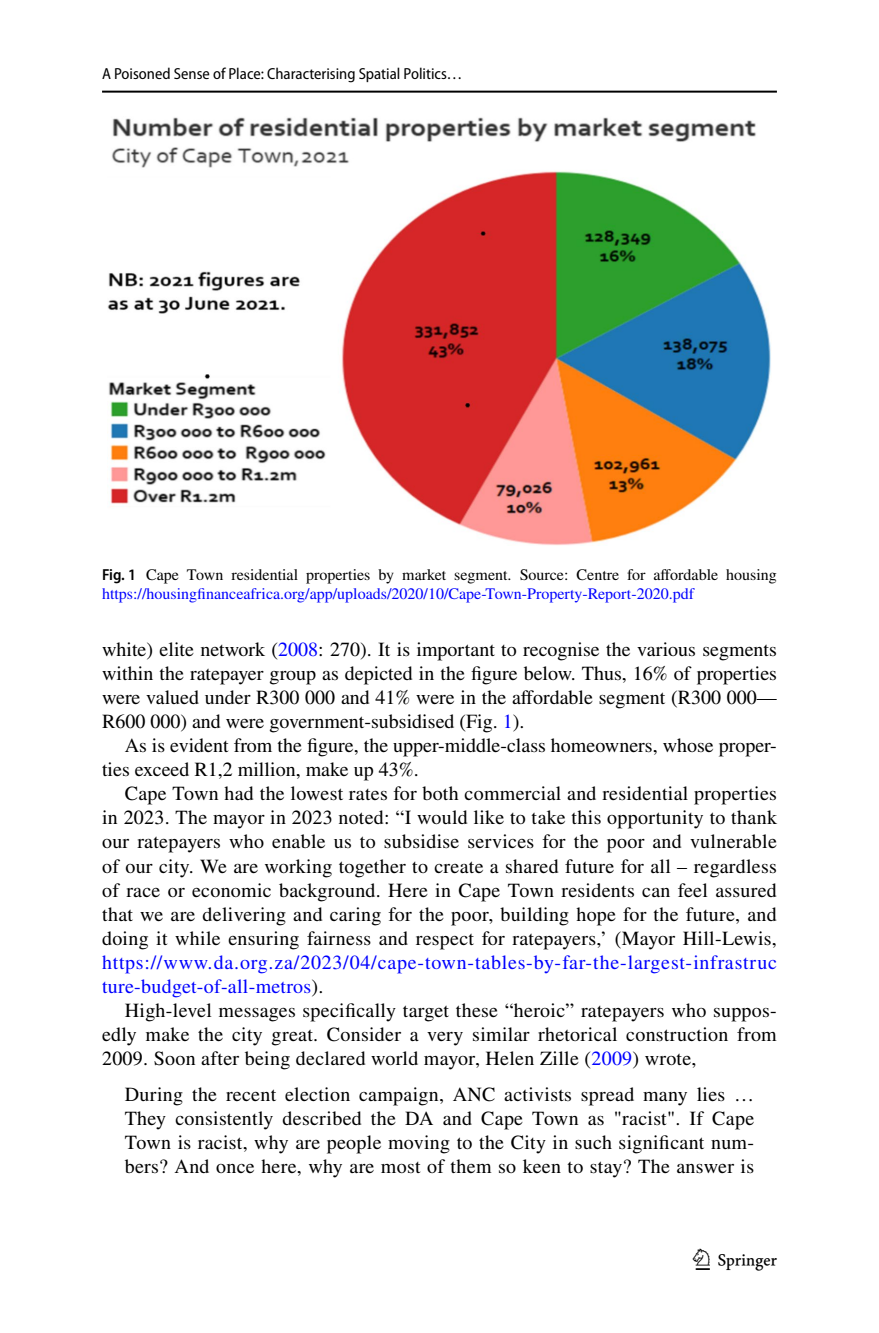
<style>
.page{position:relative;width:879px;height:1333px;background:#fff}
.page>*{position:absolute;margin:0;border:0;box-sizing:border-box;transform-origin:0 0}
.t1{font:30px "Springnew Regular 3";color:#000}
.t2{font:20px/24px "STIX";color:#000;text-align:justify}
.t3{font:20px/24px "STIX";letter-spacing:.035em;color:#00f}
.t4{font:16px/19px "STIX";color:#00f}
.t5{font:16px "Myriad Pro Semi Cn 3";color:#000}
.s1{font-family:"Myriad Pro";font-weight:600;font-stretch:semi-condensed;color:#000}
.s2{color:#000}
.s3{color:#00f}
</style>
<div class="page">
<hr style="left:102px;top:91px;width:675px;height:2px;background:#000">
<img style="left:108px;top:117px;width:663px;height:428px">
<p class="t5" style="left:102px;top:65px;width:362px">A Poisoned Sense of Place: Characterising Spatial Politics…</p>
<p class="t4" style="left:102px;top:566px;width:676px"><span class="s1">Fig. 1</span> <span class="s2">Cape Town residential properties by market segment. Source: Centre for affordable housing </span>https://housingfinanceafrica.org/app/uploads/2020/10/Cape-Town-Property-Report-2020.pdf</p>
<p class="t2" style="left:102px;top:639px;width:676px">white) elite network (<span class="s3">2008</span>: 270). It is important to recognise the various segments within the ratepayer group as depicted in the figure below. Thus, 16% of properties were valued under R300 000 and 41% were in the affordable segment (R300 000— R600 000) and were government-subsidised (Fig. <span class="s3">1</span>).</p>
<p class="t2" style="left:102px;top:735px;width:676px;text-indent:23px">As is evident from the figure, the upper-middle-class homeowners, whose proper&shy;ties exceed R1,2 million, make up 43%.</p>
<p class="t2" style="left:102px;top:783px;width:676px;text-indent:23px">Cape Town had the lowest rates for both commercial and residential properties in 2023. The mayor in 2023 noted: “I would like to take this opportunity to thank our ratepayers who enable us to subsidise services for the poor and vulnerable of our city. We are working together to create a shared future for all – regardless of race or economic background. Here in Cape Town residents can feel assured that we are delivering and caring for the poor, building hope for the future, and doing it while ensuring fairness and respect for ratepayers,’ (Mayor Hill-Lewis,</p>
<p class="t3" style="left:102px;top:951px;width:676px">https://www.da.org.za/2023/04/cape-town-tables-by-far-the-largest-infrastruc ture-budget-of-all-metros<span class="s2">).</span></p>
<p class="t2" style="left:102px;top:999px;width:676px;text-indent:23px">High-level messages specifically target these “heroic” ratepayers who suppos&shy;edly make the city great. Consider a very similar rhetorical construction from 2009. Soon after being declared world mayor, Helen Zille (<span class="s3">2009</span>) wrote,</p>
<p class="t2" style="left:125px;top:1083px;width:631px">During the recent election campaign, ANC activists spread many lies … They consistently described the DA and Cape Town as "racist". If Cape Town is racist, why are people moving to the City in such significant num&shy;bers? And once here, why are most of them so keen to stay? The answer is</p>
<h1 class="t1" style="left:696px;top:1248px;width:83px">1 3</h1>
</div>
